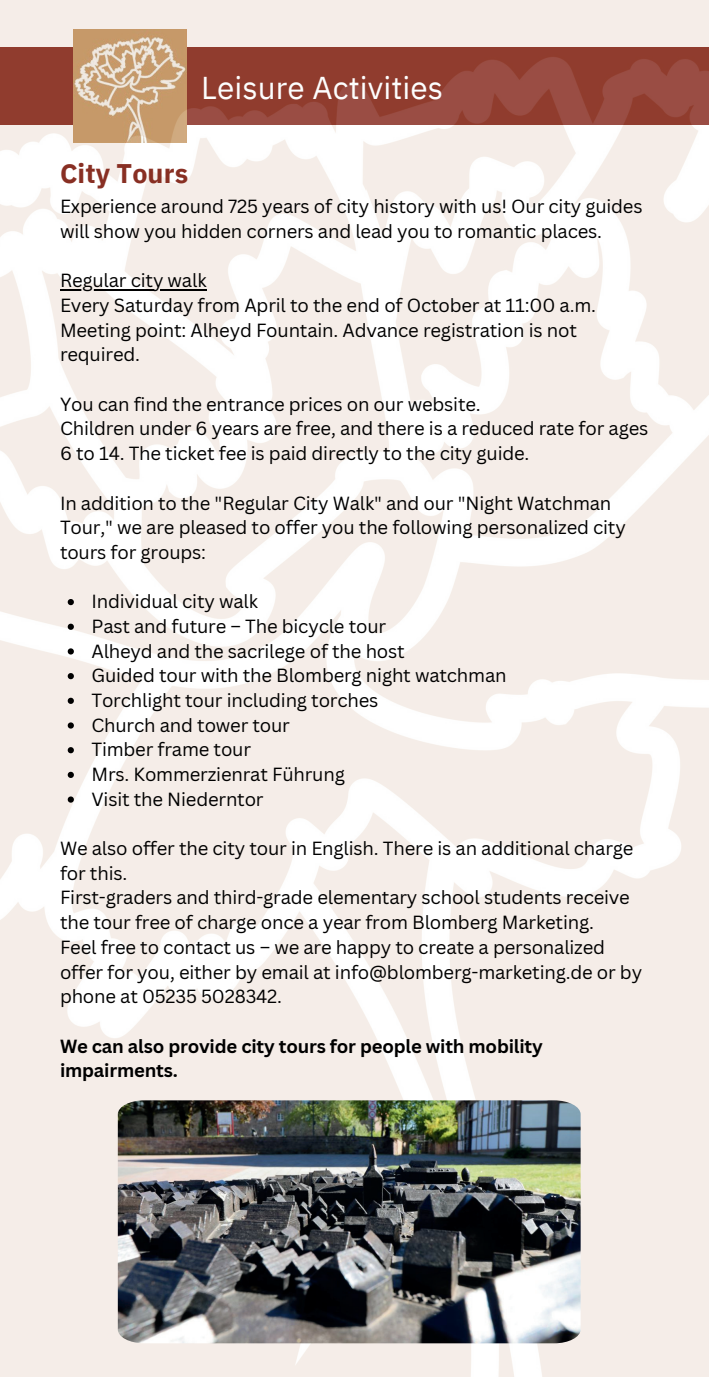
<style>
.page{position:relative;width:709px;height:1377px;background:#fff}
.page>*{position:absolute;margin:0;border:0;box-sizing:border-box;transform-origin:0 0}
.t1{font:31.5px "IBM Plex Sans";letter-spacing:.005em;color:#fdfefe}
.t2{font:700 26.78px "IBM Plex Sans";letter-spacing:.005em;color:#882f23}
.t3{font:18.45px/24.8px "Canva Sans";letter-spacing:-.01em;color:#000}
.t4{font:700 18.45px/24.8px "Canva Sans";letter-spacing:-.01em;color:#000}
</style>
<div class="page">
<img style="left:0;top:0;width:709px;height:1377px">
<img style="left:118px;top:1100px;width:462px;height:243px">
<hr style="left:60px;top:289px;width:146px;height:1px;background:#000">
<svg style="left:68px;top:599px;width:6px;height:6px"></svg>
<svg style="left:68px;top:624px;width:6px;height:6px"></svg>
<svg style="left:68px;top:648px;width:6px;height:7px"></svg>
<svg style="left:68px;top:673px;width:6px;height:6px"></svg>
<svg style="left:68px;top:698px;width:6px;height:6px"></svg>
<svg style="left:68px;top:722px;width:6px;height:7px"></svg>
<svg style="left:68px;top:747px;width:6px;height:6px"></svg>
<svg style="left:68px;top:772px;width:6px;height:6px"></svg>
<svg style="left:68px;top:796px;width:6px;height:7px"></svg>
<h1 class="t1" style="left:201px;top:63px;width:243px">Leisure Activities</h1>
<h2 class="t2" style="left:60px;top:152px;width:130px">City Tours</h2>
<p class="t3" style="left:60px;top:194px;width:584px">Experience around 725 years of city history with us! Our city guides will show you hidden corners and lead you to romantic places.</p>
<p class="t3" style="left:60px;top:268px;width:537px">Regular city walk<br>Every Saturday from April to the end of October at 11:00 a.m.<br>Meeting point: Alheyd Fountain. Advance registration is not required.</p>
<p class="t3" style="left:60px;top:392px;width:590px">You can find the entrance prices on our website.<br>Children under 6 years are free, and there is a reduced rate for ages<br>6 to 14. The ticket fee is paid directly to the city guide.</p>
<p class="t3" style="left:60px;top:491px;width:567px">In addition to the "Regular City Walk" and our "Night Watchman<br>Tour," we are pleased to offer you the following personalized city tours for groups:</p>
<p class="t3" style="left:91px;top:589px;width:417px">Individual city walk<br>Past and future – The bicycle tour<br>Alheyd and the sacrilege of the host<br>Guided tour with the Blomberg night watchman<br>Torchlight tour including torches<br>Church and tower tour<br>Timber frame tour<br>Mrs. Kommerzienrat Führung<br>Visit the Niederntor</p>
<p class="t3" style="left:60px;top:836px;width:583px">We also offer the city tour in English. There is an additional charge for this.<br>First-graders and third-grade elementary school students receive the tour free of charge once a year from Blomberg Marketing.<br>Feel free to contact us – we are happy to create a personalized offer for you, either by email at info@blomberg-marketing.de or by phone at 05235 5028342.</p>
<p class="t4" style="left:60px;top:1034px;width:484px">We can also provide city tours for people with mobility impairments.</p>
</div>
